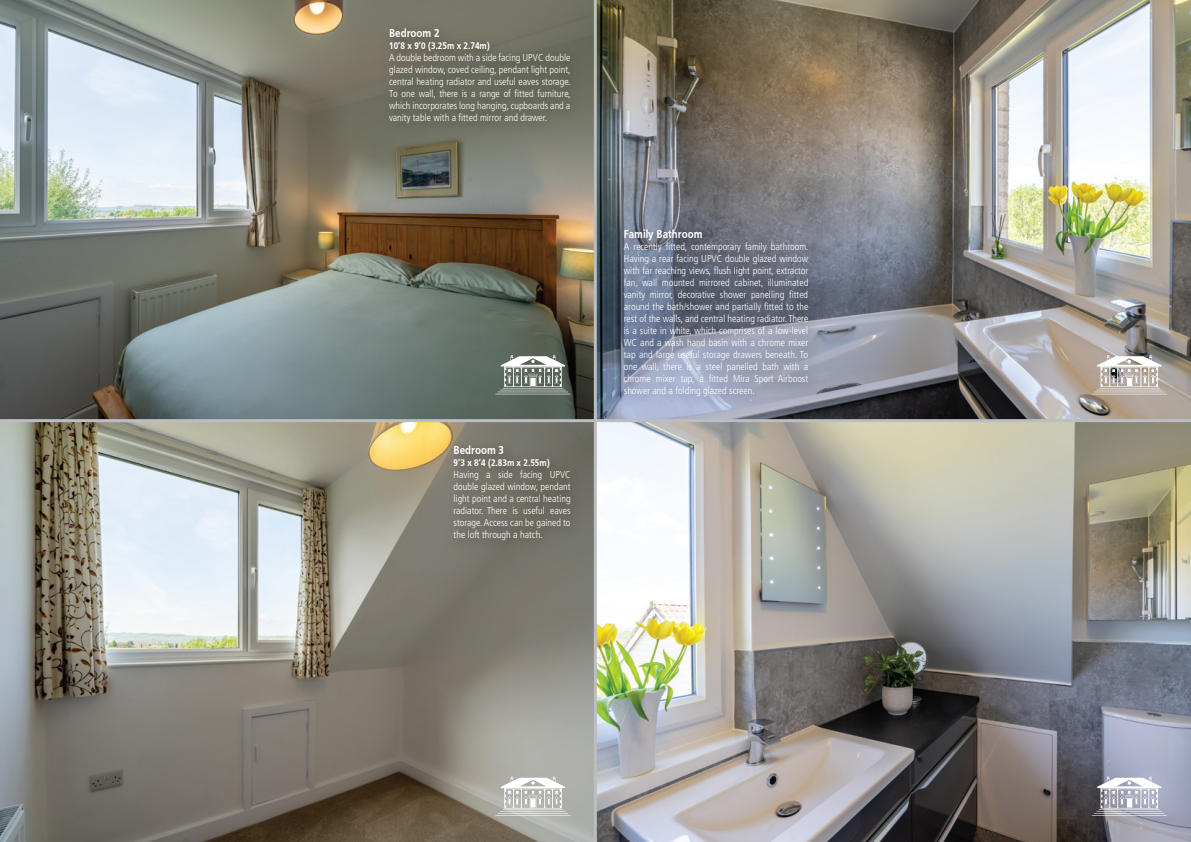
<style>
.page{position:relative;width:1191px;height:842px;background:#fff}
.page>*{position:absolute;margin:0;border:0;box-sizing:border-box;transform-origin:0 0}
.t1{font:700 12px "Frutiger Cnd";color:#fff}
.t2{font:300 condensed 10px/12px "Frutiger LT Std";color:#fff;text-align:justify}
.t3{font:700 10px "Frutiger Cnd";color:#fff}
</style>
<div class="page">
<img style="left:0;top:0;width:1191px;height:842px">
<img style="left:441px;top:432px;width:150px;height:247px">
<img style="left:611px;top:215px;width:217px;height:199px">
<svg style="left:495px;top:355px;width:75px;height:39px"></svg>
<svg style="left:495px;top:777px;width:75px;height:39px"></svg>
<svg style="left:1091px;top:355px;width:76px;height:39px"></svg>
<svg style="left:1091px;top:777px;width:76px;height:39px"></svg>
<hr style="left:0;top:419px;width:1191px;height:3px;background:#bbbdc0">
<hr style="left:594px;top:0;width:3px;height:842px;background:#bbbdc0">
<img style="left:377px;top:14px;width:214px;height:185px">
<p class="t1" style="left:389px;top:26px;width:52px">Bedroom 2</p>
<p class="t3" style="left:389px;top:39px;width:102px">10’8 x 9’0 (3.25m x 2.74m)</p>
<p class="t2" style="left:389px;top:51px;width:183px">A double bedroom with a side facing UPVC double glazed window, coved ceiling, pendant light point, central heating radiator and useful eaves storage.<br>To one wall, there is a range of fitted furniture, which incorporates long hanging, cupboards and a vanity table with a fitted mirror and drawer.</p>
<p class="t1" style="left:453px;top:443px;width:52px">Bedroom 3</p>
<p class="t3" style="left:453px;top:457px;width:98px">9’3 x 8’4 (2.83m x 2.55m)</p>
<p class="t2" style="left:453px;top:469px;width:118px">Having a side facing UPVC double glazed window, pendant light point and a central heating radiator. There is useful eaves storage. Access can be gained to the loft through a hatch.</p>
<p class="t1" style="left:624px;top:227px;width:80px">Family Bathroom</p>
<p class="t2" style="left:624px;top:241px;width:186px">A recently fitted, contemporary family bathroom.<br>Having a rear facing UPVC double glazed window with far reaching views, flush light point, extractor fan, wall mounted mirrored cabinet, illuminated vanity mirror, decorative shower panelling fitted around the bath/shower and partially fitted to the rest of the walls, and central heating radiator. There is a suite in white, which comprises of a low-level WC and a wash hand basin with a chrome mixer tap and large useful storage drawers beneath. To one wall, there is a steel panelled bath with a chrome mixer tap, a fitted Mira Sport Airboost shower and a folding glazed screen.</p>
</div>
